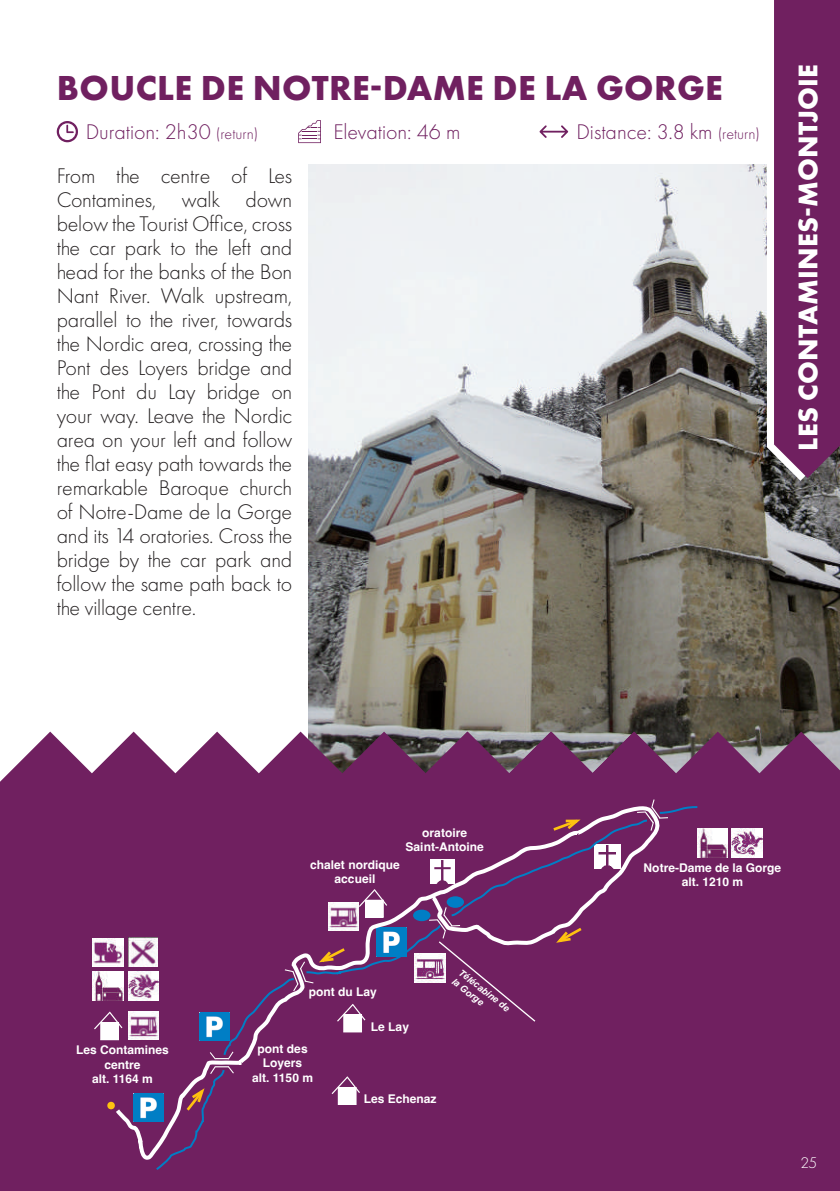
<style>
.page{position:relative;width:840px;height:1191px;background:#fff}
.page>*{position:absolute;margin:0;border:0;box-sizing:border-box;transform-origin:0 0}
.t1{font:700 36px "Futura PT";letter-spacing:.01em;color:#702060}
.t2{font:700 28px "Futura PT";letter-spacing:.01em;color:#fff}
.t3{font:300 22px/24px "Futura PT";letter-spacing:-.01em;color:#231f20;text-align:justify}
.t4{font:300 22px "Futura PT";color:#702060}
.t5{font:300 16px "Futura PT";color:#fff}
.t6{font:700 12px/14.4px "Helvetica";color:#fff;text-align:center}
.t7{font:italic 700 9.4px/11.2px "Arial";color:#fff}
.s1{font-size:16px}
</style>
<div class="page">
<img style="left:308px;top:164px;width:531px;height:567px">
<svg style="left:0;top:731px;width:417px;height:460px;background:#813f74"></svg>
<svg style="left:417px;top:731px;width:422px;height:460px;background:#713064"></svg>
<svg style="left:766px;top:0;width:73px;height:481px;background:#7e3b70"></svg>
<svg style="left:298px;top:120px;width:23px;height:23px"></svg>
<svg style="left:539px;top:125px;width:28px;height:13px"></svg>
<svg style="left:57px;top:121px;width:21px;height:21px"></svg>
<div style="left:62px;top:791px;width:726px;height:391px;background:#702060"></div>
<svg style="left:107px;top:1101px;width:5px;height:8px"></svg>
<div style="left:101px;top:1022px;width:17px;height:17px;background:#fff"></div>
<div style="left:100px;top:1022px;width:19px;height:18px;border:1px solid #fff"></div>
<svg style="left:93px;top:1010px;width:19px;height:20px"></svg>
<img style="left:699px;top:828px;width:28px;height:29px">
<img style="left:93px;top:938px;width:19px;height:28px">
<img style="left:93px;top:972px;width:19px;height:28px">
<img style="left:731px;top:828px;width:31px;height:29px">
<svg style="left:112px;top:805px;width:42px;height:356px;background:#82447a"></svg>
<svg style="left:154px;top:798px;width:545px;height:374px;background:#742b68"></svg>
<img style="left:128px;top:937px;width:29px;height:29px">
<div style="left:832px;top:0;width:7px;height:443px;background:#702060"></div>
<h1 class="t1" style="left:57px;top:64px;width:667px">BOUCLE DE NOTRE-DAME DE LA GORGE</h1>
<p class="t4" style="left:86px;top:119px;width:174px">Duration: 2h30 <span class="s1">(return)</span></p>
<p class="t4" style="left:333px;top:119px;width:128px">Elevation: 46 m</p>
<p class="t4" style="left:576px;top:119px;width:185px">Distance: 3.8 km <span class="s1">(return)</span></p>
<p class="t3" style="left:57px;top:164px;width:237px">From the centre of Les Contamines, walk down below the Tourist Office, cross the car park to the left and head for the banks of the Bon Nant River. Walk upstream, parallel to the river, towards the Nordic area, crossing the Pont des Loyers bridge and the Pont du Lay bridge on your way. Leave the Nordic area on your left and follow the flat easy path towards the remarkable Baroque church of Notre-Dame de la Gorge and its 14 oratories. Cross the bridge by the car park and follow the same path back to the village centre.</p>
<p class="t2" style="left:789px;top:451px;width:388px;rotate:-90deg">LES CONTAMINES-MONTJOIE</p>
<p class="t6" style="left:76px;top:1044px;width:94px">Les Contamines centre<br>alt. 1164 m</p>
<p class="t6" style="left:405px;top:826px;width:80px">oratoire<br>Saint-Antoine</p>
<p class="t6" style="left:310px;top:859px;width:91px">chalet nordique accueil</p>
<p class="t6" style="left:308px;top:986px;width:70px">pont du Lay</p>
<p class="t6" style="left:252px;top:1042px;width:62px">pont des<br>Loyers<br>alt. 1150 m</p>
<p class="t6" style="left:371px;top:1021px;width:40px">Le Lay</p>
<p class="t6" style="left:363px;top:1093px;width:74px">Les Echenaz</p>
<p class="t7" style="left:463px;top:967px;width:63px;rotate:38deg">Télécabine de la Gorge</p>
<p class="t6" style="left:643px;top:861px;width:139px">Notre-Dame de la Gorge alt. 1210 m</p>
<p class="t5" style="left:800px;top:1153px;width:18px">25</p>
</div>
